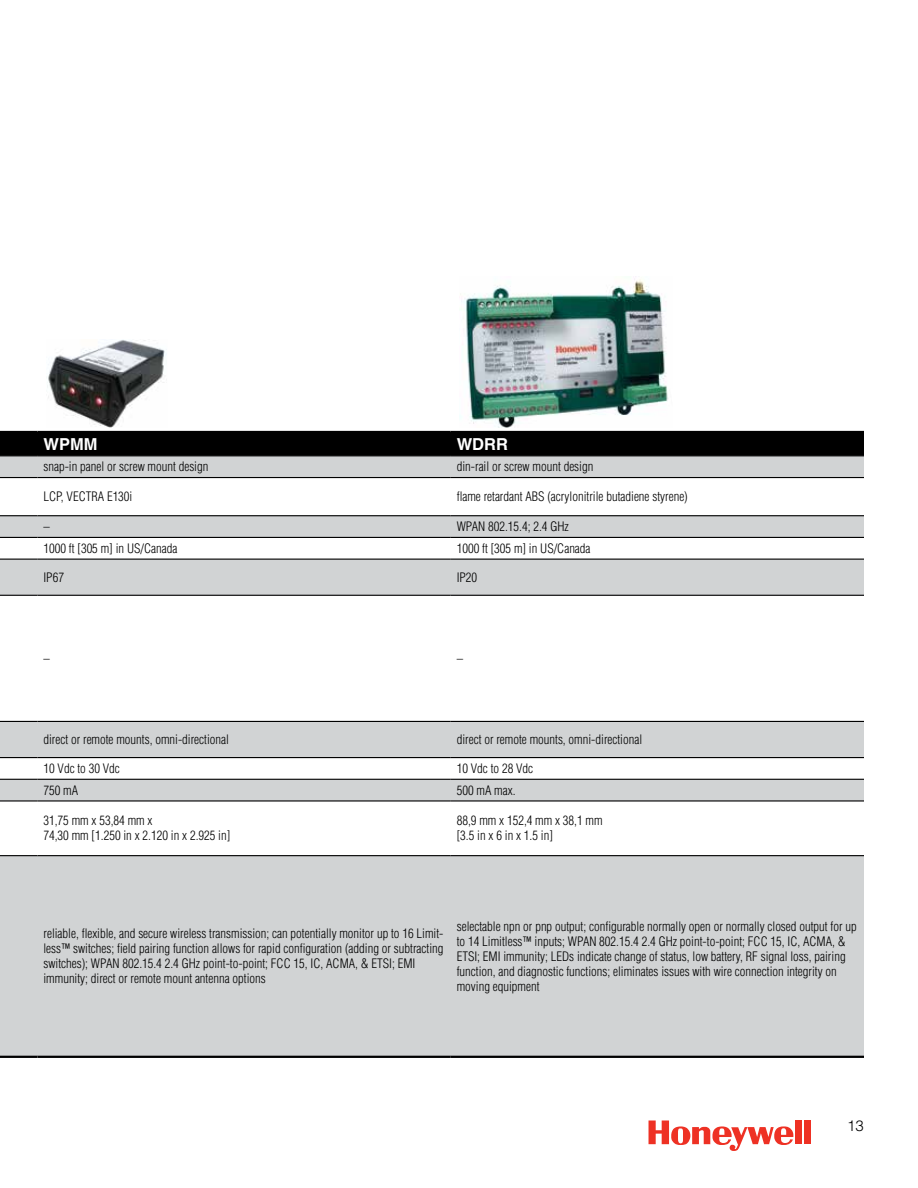
<style>
.page{position:relative;width:918px;height:1188px;background:#fff}
.page>*{position:absolute;margin:0;border:0;box-sizing:border-box;transform-origin:0 0}
.t1{font:700 16.5px "Helvetica LT Std";color:#fff}
.t2{font:300 15px "Helvetica LT Std";color:#000}
.t3{font:300 condensed 12.75px/15px "Helvetica LT Std";color:#000}
</style>
<div class="page">
<div style="left:795px;top:1120px;width:7px;height:24px;background:#ee3124"></div>
<div style="left:804px;top:1120px;width:7px;height:24px;background:#ee3124"></div>
<svg style="left:649px;top:1120px;width:144px;height:31px"></svg>
<div style="left:0;top:433px;width:864px;height:22px;background:#000"></div>
<div style="left:0;top:856px;width:864px;height:200px;background:#d1d3d4"></div>
<svg style="left:0;top:456px;width:864px;height:344px"></svg>
<hr style="left:0;top:455px;width:38px;height:1px;background:#000">
<hr style="left:38px;top:455px;width:413px;height:1px;background:#000">
<hr style="left:451px;top:455px;width:413px;height:1px;background:#000">
<hr style="left:0;top:431px;width:38px;height:2px;background:#000">
<hr style="left:38px;top:431px;width:413px;height:2px;background:#000">
<hr style="left:451px;top:431px;width:413px;height:2px;background:#000">
<hr style="left:0;top:1056px;width:38px;height:2px;background:#000">
<hr style="left:38px;top:1056px;width:413px;height:2px;background:#000">
<hr style="left:451px;top:1056px;width:413px;height:2px;background:#000">
<hr style="left:0;top:477px;width:38px;height:1px;background:#000">
<hr style="left:38px;top:477px;width:413px;height:1px;background:#000">
<hr style="left:451px;top:477px;width:413px;height:1px;background:#000">
<hr style="left:0;top:515px;width:38px;height:1px;background:#000">
<hr style="left:38px;top:515px;width:413px;height:1px;background:#000">
<hr style="left:451px;top:515px;width:413px;height:1px;background:#000">
<hr style="left:0;top:537px;width:38px;height:1px;background:#000">
<hr style="left:38px;top:537px;width:413px;height:1px;background:#000">
<hr style="left:451px;top:537px;width:413px;height:1px;background:#000">
<hr style="left:0;top:559px;width:38px;height:1px;background:#000">
<hr style="left:38px;top:559px;width:413px;height:1px;background:#000">
<hr style="left:451px;top:559px;width:413px;height:1px;background:#000">
<hr style="left:0;top:595px;width:38px;height:1px;background:#000">
<hr style="left:38px;top:595px;width:413px;height:1px;background:#000">
<hr style="left:451px;top:595px;width:413px;height:1px;background:#000">
<hr style="left:0;top:721px;width:38px;height:1px;background:#000">
<hr style="left:38px;top:721px;width:413px;height:1px;background:#000">
<hr style="left:451px;top:721px;width:413px;height:1px;background:#000">
<hr style="left:0;top:757px;width:38px;height:1px;background:#000">
<hr style="left:38px;top:757px;width:413px;height:1px;background:#000">
<hr style="left:451px;top:757px;width:413px;height:1px;background:#000">
<hr style="left:0;top:779px;width:38px;height:1px;background:#000">
<hr style="left:38px;top:779px;width:413px;height:1px;background:#000">
<hr style="left:451px;top:779px;width:413px;height:1px;background:#000">
<hr style="left:0;top:800px;width:38px;height:2px;background:#000">
<hr style="left:38px;top:800px;width:413px;height:2px;background:#000">
<hr style="left:451px;top:800px;width:413px;height:2px;background:#000">
<hr style="left:0;top:855px;width:38px;height:1px;background:#000">
<hr style="left:38px;top:855px;width:413px;height:1px;background:#000">
<hr style="left:451px;top:855px;width:413px;height:1px;background:#000">
<img style="left:47px;top:340px;width:120px;height:87px">
<img style="left:459px;top:276px;width:209px;height:151px">
<p class="t1" style="left:44px;top:434px;width:56px">WPMM</p>
<p class="t1" style="left:457px;top:434px;width:53px">WDRR</p>
<p class="t3" style="left:44px;top:459px;width:166px">snap-in panel or screw mount design</p>
<p class="t3" style="left:457px;top:459px;width:138px">din-rail or screw mount design</p>
<p class="t3" style="left:44px;top:489px;width:90px">LCP, VECTRA E130i</p>
<p class="t3" style="left:457px;top:489px;width:233px">flame retardant ABS (acrylonitrile butadiene styrene)</p>
<p class="t3" style="left:44px;top:519px;width:8px">–</p>
<p class="t3" style="left:457px;top:519px;width:114px">WPAN 802.15.4; 2.4 GHz</p>
<p class="t3" style="left:44px;top:541px;width:135px">1000 ft [305 m] in US/Canada</p>
<p class="t3" style="left:457px;top:541px;width:135px">1000 ft [305 m] in US/Canada</p>
<p class="t3" style="left:44px;top:570px;width:22px">IP67</p>
<p class="t3" style="left:457px;top:570px;width:22px">IP20</p>
<p class="t3" style="left:44px;top:651px;width:8px">–</p>
<p class="t3" style="left:457px;top:651px;width:8px">–</p>
<p class="t3" style="left:44px;top:732px;width:187px">direct or remote mounts, omni-directional</p>
<p class="t3" style="left:457px;top:732px;width:187px">direct or remote mounts, omni-directional</p>
<p class="t3" style="left:44px;top:761px;width:78px">10 Vdc to 30 Vdc</p>
<p class="t3" style="left:457px;top:761px;width:78px">10 Vdc to 28 Vdc</p>
<p class="t3" style="left:44px;top:783px;width:36px">750 mA</p>
<p class="t3" style="left:457px;top:783px;width:60px">500 mA max.</p>
<p class="t3" style="left:44px;top:813px;width:188px">31,75 mm x 53,84 mm x<br>74,30 mm [1.250 in x 2.120 in x 2.925 in]</p>
<p class="t3" style="left:457px;top:813px;width:147px">88,9 mm x 152,4 mm x 38,1 mm [3.5 in x 6 in x 1.5 in]</p>
<p class="t3" style="left:44px;top:926px;width:402px">reliable, flexible, and secure wireless transmission; can potentially monitor up to 16 Limit&shy;less™ switches; field pairing function allows for rapid configuration (adding or subtracting switches); WPAN 802.15.4 2.4 GHz point-to-point; FCC 15, IC, ACMA, &amp; ETSI; EMI immunity; direct or remote mount antenna options</p>
<p class="t3" style="left:457px;top:919px;width:401px">selectable npn or pnp output; configurable normally open or normally closed output for up to 14 Limitless™ inputs; WPAN 802.15.4 2.4 GHz point-to-point; FCC 15, IC, ACMA, &amp; ETSI; EMI immunity; LEDs indicate change of status, low battery, RF signal loss, pairing function, and diagnostic functions; eliminates issues with wire connection integrity on moving equipment</p>
<p class="t2" style="left:847px;top:1117px;width:18px">13</p>
</div>
